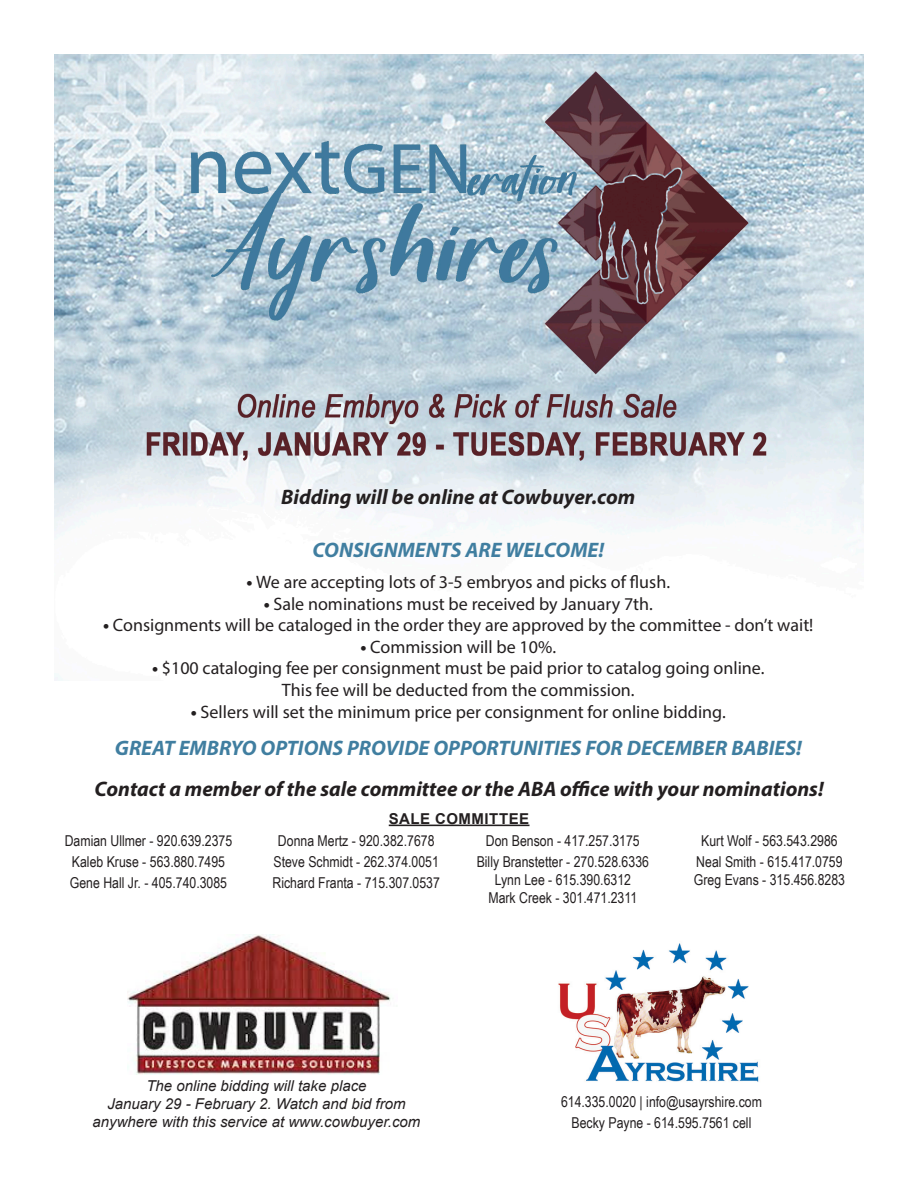
<style>
.page{position:relative;width:918px;height:1188px;background:#fff}
.page>*{position:absolute;margin:0;border:0;box-sizing:border-box;transform-origin:0 0}
.t1{font:italic 700 21px "Myriad Pro";color:#231f20}
.t2{font:italic 700 21px "Myriad Pro";color:#407ea0}
.t3{font:18px "Myriad Pro";color:#231f20}
.t4{font:15px "Arial Narrow";color:#231f20}
.t5{font:italic 15px "Arial";color:#231f20}
.t6{font:700 15px "Arial";letter-spacing:.035em;color:#231f20}
.s1{font-weight:700}
</style>
<div class="page">
<img style="left:54px;top:54px;width:810px;height:627px">
<hr style="left:389px;top:825px;width:141px;height:1px;background:#231f20">
<img style="left:128px;top:935px;width:263px;height:139px">
<img style="left:558px;top:943px;width:201px;height:139px">
<p class="t1" style="left:281px;top:483px;width:356px">Bidding will be online at Cowbuyer.com</p>
<p class="t2" style="left:313px;top:537px;width:293px">CONSIGNMENTS ARE WELCOME!</p>
<p class="t3" style="left:247px;top:571px;width:425px"><span class="s1">•</span> We are accepting lots of 3-5 embryos and picks of flush.</p>
<p class="t3" style="left:264px;top:593px;width:391px"><span class="s1">•</span> Sale nominations must be received by January 7th.</p>
<p class="t3" style="left:103px;top:614px;width:712px"><span class="s1">•</span> Consignments will be cataloged in the order they are approved by the committee - don’t wait!</p>
<p class="t3" style="left:361px;top:636px;width:197px"><span class="s1">•</span> Commission will be 10%.</p>
<p class="t3" style="left:152px;top:657px;width:614px"><span class="s1">•</span> $100 cataloging fee per consignment must be paid prior to catalog going online.</p>
<p class="t3" style="left:282px;top:679px;width:354px">This fee will be deducted from the commission.</p>
<p class="t3" style="left:191px;top:701px;width:536px"><span class="s1">•</span> Sellers will set the minimum price per consignment for online bidding.</p>
<p class="t2" style="left:115px;top:734px;width:688px">GREAT EMBRYO OPTIONS PROVIDE OPPORTUNITIES FOR DECEMBER BABIES!</p>
<p class="t1" style="left:94px;top:775px;width:731px">Contact a member of the sale committee or the ABA office with your nominations!</p>
<p class="t4" style="left:65px;top:830px;width:169px">Damian Ullmer - 920.639.2375</p>
<p class="t4" style="left:72px;top:851px;width:155px">Kaleb Kruse - 563.880.7495</p>
<p class="t4" style="left:70px;top:872px;width:159px">Gene Hall Jr. - 405.740.3085</p>
<p class="t6" style="left:389px;top:808px;width:142px">SALE COMMITTEE</p>
<p class="t4" style="left:278px;top:830px;width:158px">Donna Mertz - 920.382.7678</p>
<p class="t4" style="left:274px;top:851px;width:167px">Steve Schmidt - 262.374.0051</p>
<p class="t4" style="left:272px;top:872px;width:169px">Richard Franta - 715.307.0537</p>
<p class="t4" style="left:486px;top:830px;width:155px">Don Benson - 417.257.3175</p>
<p class="t4" style="left:477px;top:851px;width:174px">Billy Branstetter - 270.528.6336</p>
<p class="t4" style="left:495px;top:869px;width:138px">Lynn Lee - 615.390.6312</p>
<p class="t4" style="left:488px;top:887px;width:150px">Mark Creek - 301.471.2311</p>
<p class="t4" style="left:701px;top:830px;width:138px">Kurt Wolf - 563.543.2986</p>
<p class="t4" style="left:696px;top:851px;width:148px">Neal Smith - 615.417.0759</p>
<p class="t4" style="left:694px;top:869px;width:153px">Greg Evans - 315.456.8283</p>
<p class="t5" style="left:146px;top:1076px;width:222px">The online bidding will take place</p>
<p class="t5" style="left:107px;top:1094px;width:300px">January 29 - February 2. Watch and bid from</p>
<p class="t5" style="left:93px;top:1112px;width:329px">anywhere with this service at www.cowbuyer.com</p>
<p class="t4" style="left:561px;top:1091px;width:202px">614.335.0020 | info@usayrshire.com</p>
<p class="t4" style="left:572px;top:1112px;width:181px">Becky Payne - 614.595.7561 cell</p>
</div>
